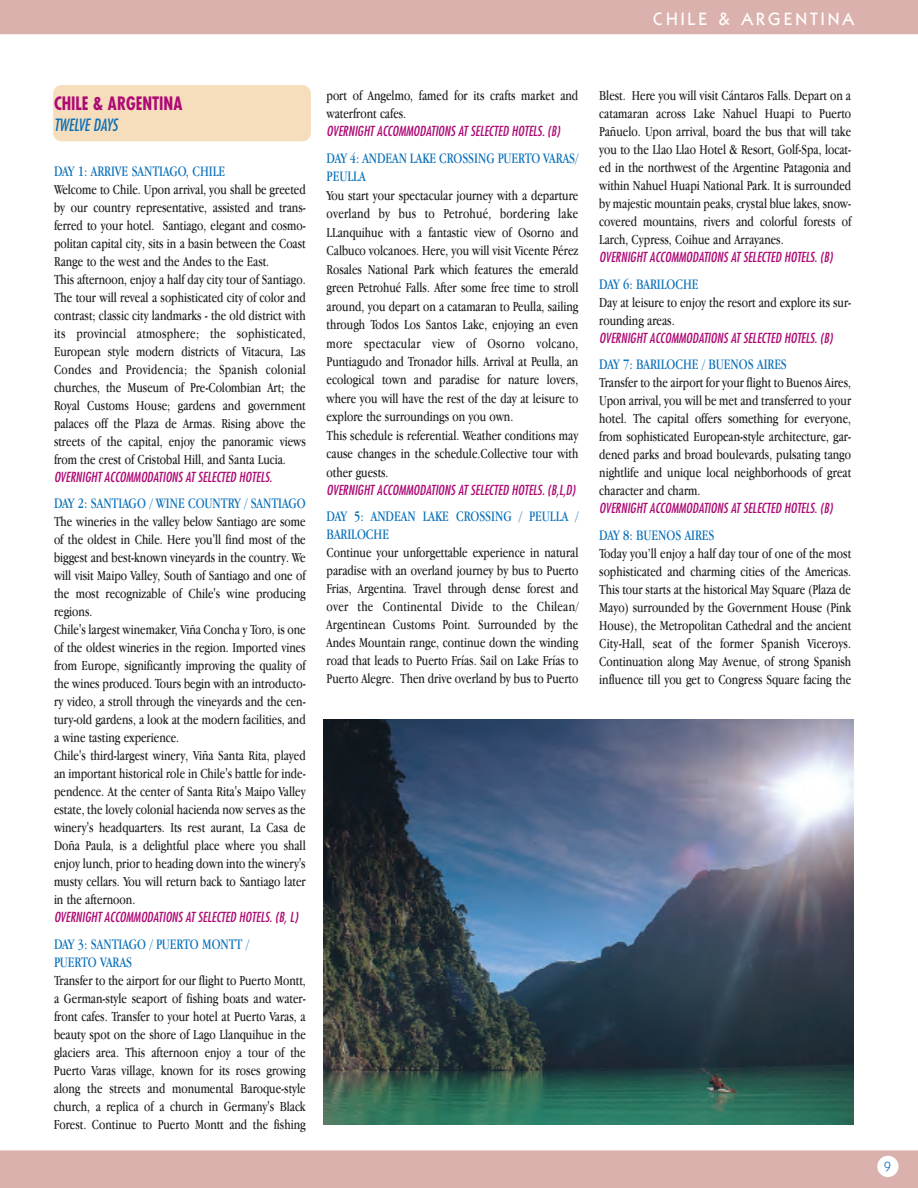
<style>
.page{position:relative;width:918px;height:1188px;background:#dbb1ad}
.page>*{position:absolute;margin:0;border:0;box-sizing:border-box;transform-origin:0 0}
.t1{font:700 condensed 18px "Futura";color:#ad0a74;scale:.95 1}
.t2{font:500 18px "Itc Kabel";letter-spacing:.165em;color:#fff}
.t3{font:italic condensed 16.5px "Futura";color:#0970b9;scale:.95 1}
.t4{font:15px/18px "Apple Garamond";color:#0970b9;scale:.95 1}
.t5{font:14.25px/18px "Apple Garamond";color:#231f20;text-align:justify;scale:.95 1}
.t6{font:italic condensed 13.5px "Futura";color:#ad0a74}
.t7{font:13.5px "Itc Kabel";color:#0970b9}
</style>
<div class="page">
<div style="left:0;top:34px;width:918px;height:1116px;background:#fff"></div>
<div style="left:877px;top:1156px;width:22px;height:21px;background:#fff;border-radius:50%"></div>
<img style="left:324px;top:719px;width:530px;height:405px">
<div style="left:53px;top:85px;width:258px;height:56px;background:#f6debc;border-radius:9px"></div>
<p class="t2" style="left:653px;top:13px;width:202px">CHILE &amp; ARGENTINA</p>
<p class="t1" style="left:54px;top:96px;width:137px">CHILE &amp; ARGENTINA</p>
<p class="t3" style="left:54px;top:118px;width:69px">TWELVE DAYS</p>
<p class="t4" style="left:54px;top:163px;width:182px">DAY 1: ARRIVE SANTIAGO, CHILE</p>
<p class="t5" style="left:54px;top:181px;width:267px;text-align:left">Welcome to Chile. Upon arrival, you shall be greeted by our country representative, assisted and trans&shy;ferred to your hotel. Santiago, elegant and cosmo&shy;politan capital city, sits in a basin between the Coast Range to the west and the Andes to the East.<br>This afternoon, enjoy a half day city tour of Santiago.<br>The tour will reveal a sophisticated city of color and contrast; classic city landmarks - the old district with its provincial atmosphere; the sophisticated, European style modern districts of Vitacura, Las Condes and Providencia; the Spanish colonial churches, the Museum of Pre-Colombian Art; the Royal Customs House; gardens and government palaces off the Plaza de Armas. Rising above the streets of the capital, enjoy the panoramic views from the crest of Cristobal Hill, and Santa Lucia.</p>
<p class="t6" style="left:54px;top:471px;width:220px">OVERNIGHT ACCOMMODATIONS AT SELECTED HOTELS.</p>
<p class="t4" style="left:54px;top:496px;width:267px">DAY 2: SANTIAGO / WINE COUNTRY / SANTIAGO</p>
<p class="t5" style="left:54px;top:514px;width:267px;text-align:left">The wineries in the valley below Santiago are some of the oldest in Chile. Here you'll find most of the biggest and best-known vineyards in the country. We will visit Maipo Valley, South of Santiago and one of the most recognizable of Chile's wine producing regions.<br>Chile's largest winemaker, Viña Concha y Toro, is one of the oldest wineries in the region. Imported vines from Europe, significantly improving the quality of the wines produced. Tours begin with an introducto&shy;ry video, a stroll through the vineyards and the cen&shy;tury-old gardens, a look at the modern facilities, and a wine tasting experience.<br>Chile's third-largest winery, Viña Santa Rita, played an important historical role in Chile's battle for inde&shy;pendence. At the center of Santa Rita's Maipo Valley estate, the lovely colonial hacienda now serves as the winery's headquarters. Its rest aurant, La Casa de Doña Paula, is a delightful place where you shall enjoy lunch, prior to heading down into the winery's musty cellars. You will return back to Santiago later in the afternoon.</p>
<p class="t6" style="left:54px;top:911px;width:245px">OVERNIGHT ACCOMMODATIONS AT SELECTED HOTELS. (B, L)</p>
<p class="t4" style="left:54px;top:936px;width:207px">DAY 3: SANTIAGO / PUERTO MONTT /<br>PUERTO VARAS</p>
<p class="t5" style="left:54px;top:972px;width:267px">Transfer to the airport for our flight to Puerto Montt, a German-style seaport of fishing boats and water&shy;front cafes. Transfer to your hotel at Puerto Varas, a beauty spot on the shore of Lago Llanquihue in the glaciers area. This afternoon enjoy a tour of the Puerto Varas village, known for its roses growing along the streets and monumental Baroque-style church, a replica of a church in Germany's Black Forest. Continue to Puerto Montt and the fishing</p>
<p class="t5" style="left:327px;top:88px;width:267px">port of Angelmo, famed for its crafts market and waterfront cafes.</p>
<p class="t6" style="left:327px;top:125px;width:235px">OVERNIGHT ACCOMMODATIONS AT SELECTED HOTELS. (B)</p>
<p class="t4" style="left:327px;top:150px;width:267px;line-height:18.5px">DAY 4: ANDEAN LAKE CROSSING PUERTO VARAS/<br>PEULLA</p>
<p class="t5" style="left:327px;top:187px;width:267px;line-height:18.5px;text-align:left">You start your spectacular journey with a departure overland by bus to Petrohué, bordering lake LLanquihue with a fantastic view of Osorno and Calbuco volcanoes. Here, you will visit Vicente Pérez Rosales National Park which features the emerald green Petrohué Falls. After some free time to stroll around, you depart on a catamaran to Peulla, sailing through Todos Los Santos Lake, enjoying an even more spectacular view of Osorno volcano, Puntiagudo and Tronador hills. Arrival at Peulla, an ecological town and paradise for nature lovers, where you will have the rest of the day at leisure to explore the surroundings on you own.<br>This schedule is referential. Weather conditions may cause changes in the schedule.Collective tour with other guests.</p>
<p class="t6" style="left:327px;top:483px;width:250px">OVERNIGHT ACCOMMODATIONS AT SELECTED HOTELS. (B,L,D)</p>
<p class="t4" style="left:327px;top:509px;width:267px">DAY 5: ANDEAN LAKE CROSSING / PEULLA /<br>BARILOCHE</p>
<p class="t5" style="left:327px;top:545px;width:267px">Continue your unforgettable experience in natural paradise with an overland journey by bus to Puerto Frias, Argentina. Travel through dense forest and over the Continental Divide to the Chilean/ Argentinean Customs Point. Surrounded by the Andes Mountain range, continue down the winding road that leads to Puerto Frías. Sail on Lake Frías to Puerto Alegre. Then drive overland by bus to Puerto</p>
<p class="t5" style="left:599px;top:88px;width:267px">Blest. Here you will visit Cántaros Falls. Depart on a catamaran across Lake Nahuel Huapi to Puerto Pañuelo. Upon arrival, board the bus that will take you to the Llao Llao Hotel &amp; Resort, Golf-Spa, locat&shy;ed in the northwest of the Argentine Patagonia and within Nahuel Huapi National Park. It is surrounded by majestic mountain peaks, crystal blue lakes, snow&shy;covered mountains, rivers and colorful forests of Larch, Cypress, Coihue and Arrayanes.</p>
<p class="t6" style="left:599px;top:251px;width:235px">OVERNIGHT ACCOMMODATIONS AT SELECTED HOTELS. (B)</p>
<p class="t4" style="left:599px;top:276px;width:106px">DAY 6: BARILOCHE</p>
<p class="t5" style="left:599px;top:294px;width:267px">Day at leisure to enjoy the resort and explore its sur&shy;rounding areas.</p>
<p class="t6" style="left:599px;top:331px;width:235px">OVERNIGHT ACCOMMODATIONS AT SELECTED HOTELS. (B)</p>
<p class="t4" style="left:599px;top:356px;width:199px">DAY 7: BARILOCHE / BUENOS AIRES</p>
<p class="t5" style="left:599px;top:375px;width:267px">Transfer to the airport for your flight to Buenos Aires, Upon arrival, you will be met and transferred to your hotel. The capital offers something for everyone, from sophisticated European-style architecture, gar&shy;dened parks and broad boulevards, pulsating tango nightlife and unique local neighborhoods of great character and charm.</p>
<p class="t6" style="left:599px;top:502px;width:235px">OVERNIGHT ACCOMMODATIONS AT SELECTED HOTELS. (B)</p>
<p class="t4" style="left:599px;top:527px;width:123px">DAY 8: BUENOS AIRES</p>
<p class="t5" style="left:599px;top:545px;width:267px">Today you’ll enjoy a half day tour of one of the most sophisticated and charming cities of the Americas.<br>This tour starts at the historical May Square (Plaza de Mayo) surrounded by the Government House (Pink House), the Metropolitan Cathedral and the ancient City-Hall, seat of the former Spanish Viceroys.<br>Continuation along May Avenue, of strong Spanish influence till you get to Congress Square facing the</p>
<p class="t7" style="left:884px;top:1161px;width:8px">9</p>
</div>
